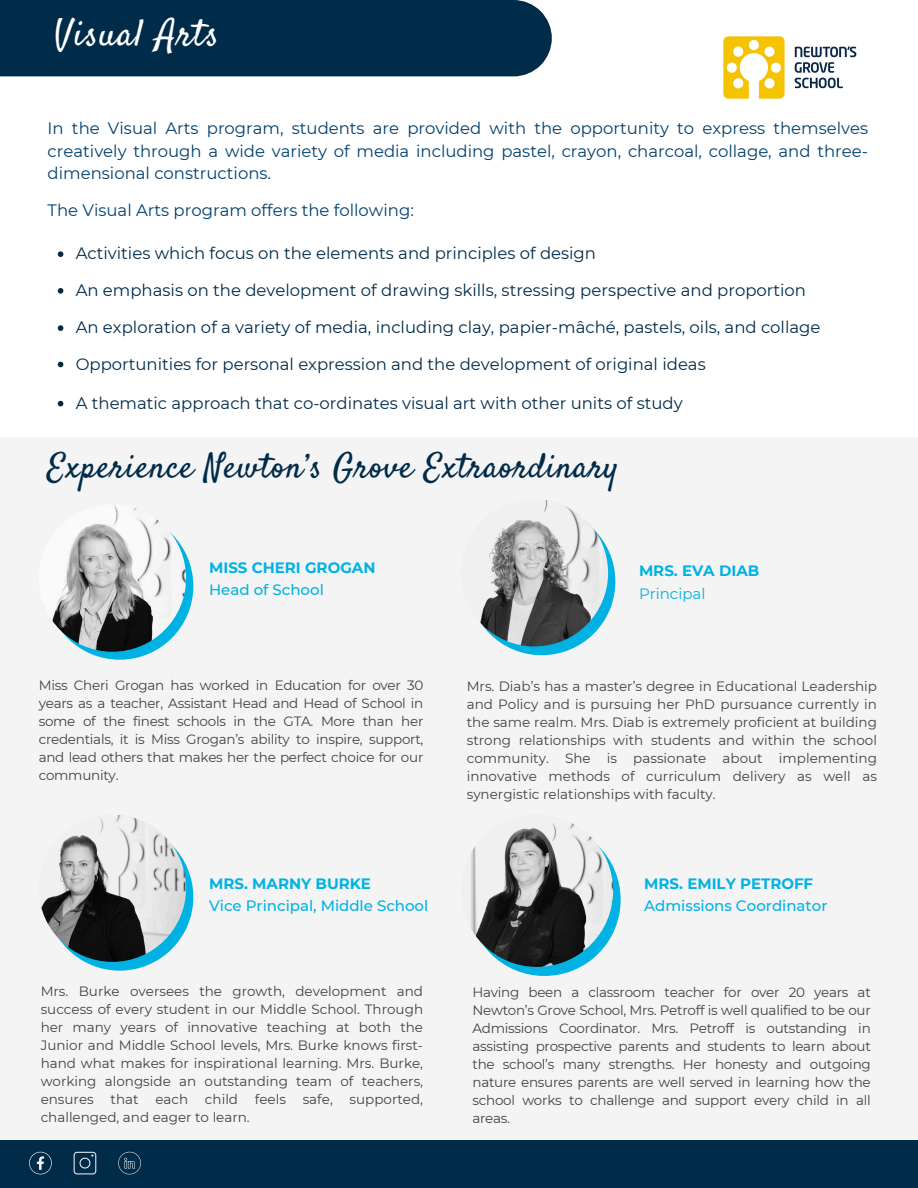
<style>
.page{position:relative;width:918px;height:1188px;background:#fff}
.page>*{position:absolute;margin:0;border:0;box-sizing:border-box;transform-origin:0 0}
.t1{font:37.5px "Satisfy";letter-spacing:.025em;color:#fff}
.t2{font:34.5px "Satisfy";letter-spacing:.025em;color:#002b49}
.t3{font:16.5px "Montserrat";color:#002b49}
.t4{font:16.5px/22.5px "Montserrat";color:#02416d;text-align:justify}
.t5{font:500 15px "Montserrat";color:#00b2e3}
.t6{font:700 15px "Montserrat";color:#00b2e3}
.t7{font:15px "Montserrat";color:#00b2e3}
.t8{font:13.5px/18px "Montserrat";letter-spacing:-.01em;color:#3d4543;text-align:justify}
</style>
<div class="page">
<div style="left:0;top:0;width:552px;height:76px;background:#002b49"></div>
<div style="left:0;top:1140px;width:918px;height:48px;background:#002b49"></div>
<svg style="left:29px;top:1152px;width:23px;height:22px"></svg>
<svg style="left:74px;top:1152px;width:22px;height:22px"></svg>
<svg style="left:118px;top:1152px;width:23px;height:22px"></svg>
<img style="left:723px;top:36px;width:134px;height:63px">
<svg style="left:58px;top:251px;width:5px;height:6px"></svg>
<svg style="left:58px;top:288px;width:5px;height:6px"></svg>
<svg style="left:58px;top:325px;width:5px;height:6px"></svg>
<div style="left:0;top:437px;width:918px;height:703px;background:#f4f4f4"></div>
<svg style="left:58px;top:362px;width:5px;height:5px"></svg>
<svg style="left:58px;top:401px;width:5px;height:5px"></svg>
<div style="left:46px;top:512px;width:147px;height:148px;background:#00b2e3;border-radius:50%"></div>
<img style="left:39px;top:504px;width:147px;height:148px;border-radius:50%">
<div style="left:468px;top:508px;width:147px;height:147px;background:#00b2e3;border-radius:50%"></div>
<img style="left:461px;top:499px;width:147px;height:147px;border-radius:50%">
<div style="left:46px;top:823px;width:147px;height:148px;background:#00b2e3;border-radius:50%"></div>
<img style="left:39px;top:815px;width:147px;height:147px;border-radius:50%">
<div style="left:468px;top:824px;width:153px;height:152px;background:#00b2e3;border-radius:50%"></div>
<img style="left:461px;top:815px;width:152px;height:152px;border-radius:50%">
<p class="t1" style="left:54px;top:10px;width:166px">Visual Arts</p>
<h4 class="t4" style="left:48px;top:117px;width:822px">In the Visual Arts program, students are provided with the opportunity to express themselves creatively through a wide variety of media including pastel, crayon, charcoal, collage, and three&shy;dimensional constructions.</h4>
<h4 class="t4" style="left:48px;top:199px;width:368px">The Visual Arts program offers the following:</h4>
<p class="t3" style="left:76px;top:243px;width:522px">Activities which focus on the elements and principles of design</p>
<p class="t3" style="left:76px;top:280px;width:732px">An emphasis on the development of drawing skills, stressing perspective and proportion</p>
<p class="t3" style="left:76px;top:317px;width:746px">An exploration of a variety of media, including clay, papier-mâché, pastels, oils, and collage</p>
<p class="t3" style="left:76px;top:354px;width:632px">Opportunities for personal expression and the development of original ideas</p>
<h1 class="t3" style="left:76px;top:393px;width:609px">A thematic approach that co-ordinates visual art with other units of study</h1>
<p class="t2" style="left:48px;top:445px;width:572px">Experience Newton’s Grove Extraordinary</p>
<p class="t6" style="left:209px;top:559px;width:168px">MISS CHERI GROGAN</p>
<h3 class="t5" style="left:209px;top:581px;width:116px">Head of School</h3>
<h4 class="t6" style="left:639px;top:562px;width:122px">MRS. EVA DIAB</h4>
<p class="t7" style="left:639px;top:584px;width:68px">Principal</p>
<h2 class="t8" style="left:39px;top:676px;width:386px">Miss Cheri Grogan has worked in Education for over 30 years as a teacher, Assistant Head and Head of School in some of the finest schools in the GTA. More than her credentials, it is Miss Grogan’s ability to inspire, support, and lead others that makes her the perfect choice for our community.</h2>
<h2 class="t6" style="left:209px;top:874px;width:163px">MRS. MARNY BURKE</h2>
<h2 class="t5" style="left:209px;top:896px;width:221px">Vice Principal, Middle School</h2>
<h3 class="t8" style="left:41px;top:983px;width:384px">Mrs. Burke oversees the growth, development and success of every student in our Middle School. Through her many years of innovative teaching at both the Junior and Middle School levels, Mrs. Burke knows first&shy;hand what makes for inspirational learning. Mrs. Burke, working alongside an outstanding team of teachers, ensures that each child feels safe, supported, challenged, and eager to learn.</h3>
<p class="t8" style="left:467px;top:678px;width:412px">Mrs. Diab’s has a master’s degree in Educational Leadership and Policy and is pursuing her PhD pursuance currently in the same realm. Mrs. Diab is extremely proficient at building strong relationships with students and within the school community. She is passionate about implementing innovative methods of curriculum delivery as well as synergistic relationships with faculty.</p>
<h3 class="t6" style="left:644px;top:874px;width:170px">MRS. EMILY PETROFF</h3>
<p class="t5" style="left:644px;top:896px;width:185px">Admissions Coordinator</p>
<p class="t8" style="left:472px;top:983px;width:400px">Having been a classroom teacher for over 20 years at Newton’s Grove School, Mrs. Petroff is well qualified to be our Admissions Coordinator. Mrs. Petroff is outstanding in assisting prospective parents and students to learn about the school’s many strengths. Her honesty and outgoing nature ensures parents are well served in learning how the school works to challenge and support every child in all areas.</p>
</div>
